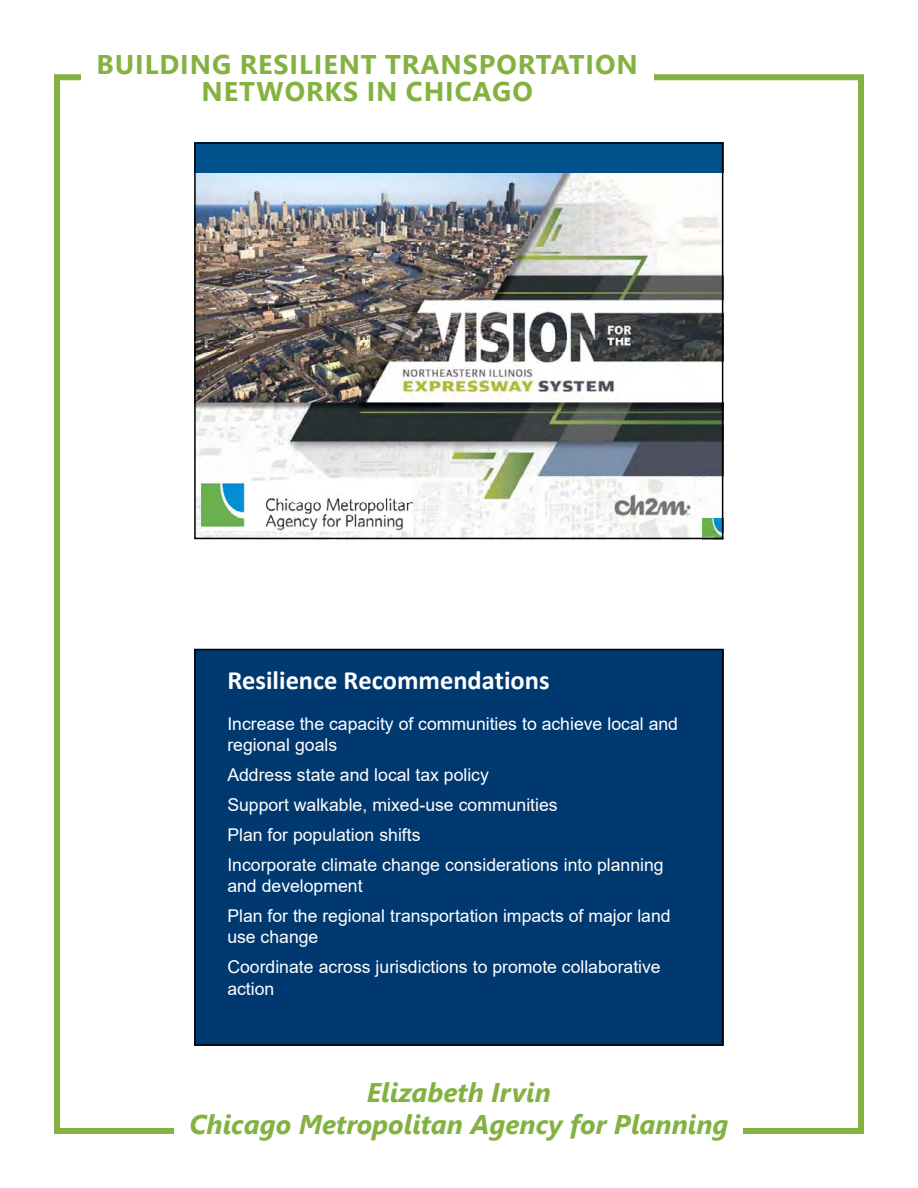
<style>
.page{position:relative;width:918px;height:1188px;background:#fff}
.page>*{position:absolute;margin:0;border:0;box-sizing:border-box;transform-origin:0 0}
.t1{font:italic 700 27px/32.4px "Segoe UI";color:#83b241;text-align:center}
.t2{font:700 27px/27px "Segoe UI";letter-spacing:.035em;color:#83b241;text-align:center}
.t3{font:700 26.4px "Calibri";color:#fff}
.t4{font:17.7px/30px "Arial";color:#fff}
</style>
<div class="page">
<img style="left:197px;top:173px;width:523px;height:363px">
<div style="left:194px;top:142px;width:529px;height:31px;background:#00508b"></div>
<img style="left:703px;top:519px;width:17px;height:17px">
<img style="left:201px;top:481px;width:212px;height:49px">
<div style="left:194px;top:142px;width:529px;height:397px;border:2px solid #000"></div>
<div style="left:194px;top:649px;width:529px;height:397px;background:#003970"></div>
<div style="left:194px;top:649px;width:529px;height:397px;border:2px solid #000"></div>
<div style="left:54px;top:74px;width:810px;height:1060px;border:6px solid #83b241"></div>
<div style="left:81px;top:54px;width:572px;height:47px;background:#fff"></div>
<div style="left:175px;top:1082px;width:568px;height:52px;background:#fff"></div>
<h1 class="t2" style="left:97px;top:50px;width:543px">BUILDING RESILIENT TRANSPORTATION<br>NETWORKS IN CHICAGO</h1>
<h2 class="t3" style="left:227px;top:662px;width:324px">Resilience Recommendations</h2>
<p class="t4" style="left:227px;top:713px;width:452px;line-height:21.1px">Increase the capacity of communities to achieve local and regional goals</p>
<p class="t4" style="left:227px;top:760px;width:438px">Address state and local tax policy<br>Support walkable, mixed-use communities<br>Plan for population shifts<br>Incorporate climate change considerations into planning</p>
<p class="t4" style="left:227px;top:871px;width:445px">and development<br>Plan for the regional transportation impacts of major land</p>
<p class="t4" style="left:227px;top:922px;width:435px">use change<br>Coordinate across jurisdictions to promote collaborative</p>
<p class="t4" style="left:227px;top:973px;width:48px">action</p>
<h1 class="t1" style="left:189px;top:1074px;width:541px">Elizabeth Irvin<br>Chicago Metropolitan Agency for Planning</h1>
</div>
